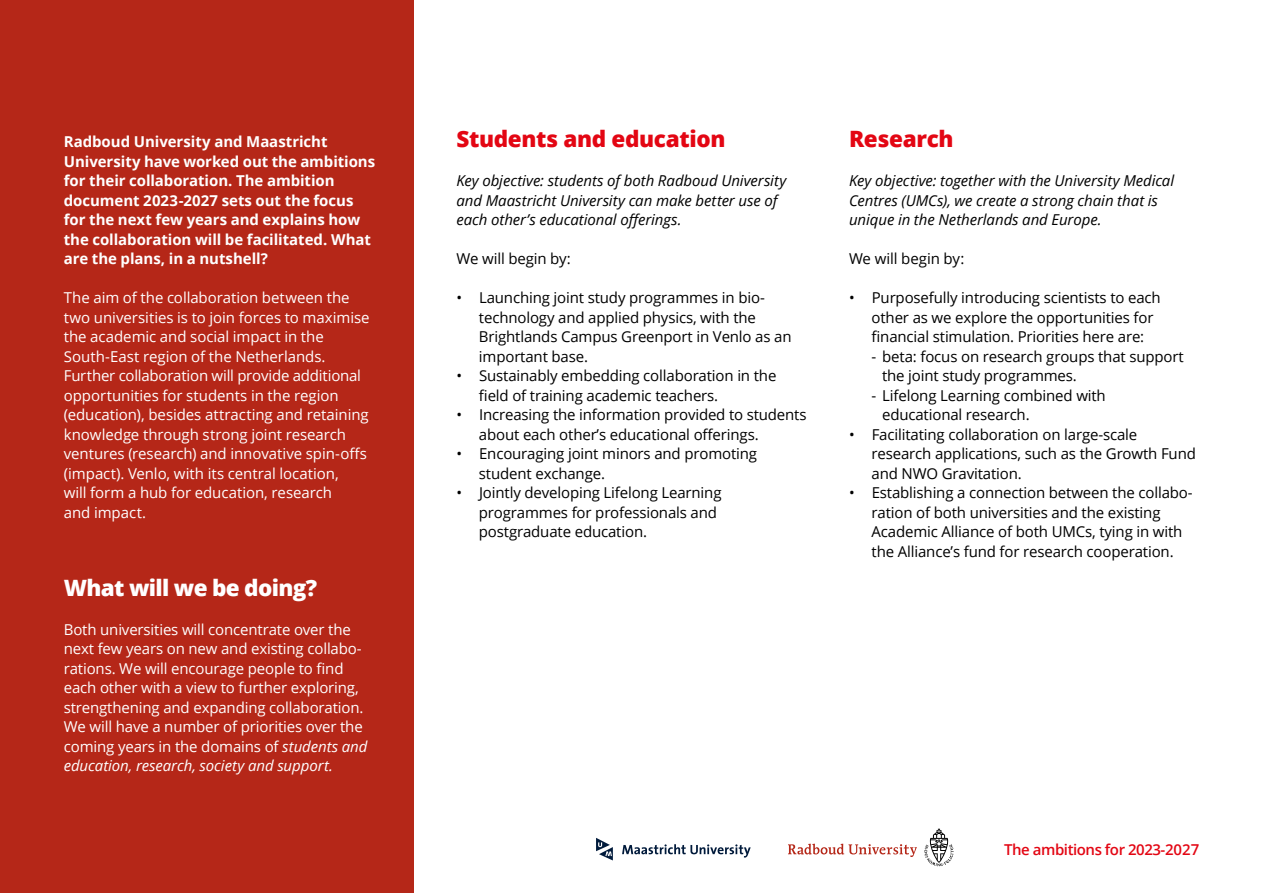
<style>
.page{position:relative;width:1263px;height:893px;background:#fff}
.page>*{position:absolute;margin:0;border:0;box-sizing:border-box;transform-origin:0 0}
.t1{font:800 22.5px "Open Sans";letter-spacing:-.015em;color:#e30613}
.t2{font:800 22.5px "Open Sans";letter-spacing:-.03em;color:#fff}
.t3{font:15px/19.5px "Open Sans";letter-spacing:-.01em;color:#000}
.t4{font:15px/19.5px "Open Sans";letter-spacing:-.01em;color:#fff}
.t5{font:italic 15px/19.5px "Open Sans";letter-spacing:-.005em;color:#000}
.t6{font:700 15px/19.5px "Open Sans";letter-spacing:-.005em;color:#fff}
.t7{font:600 15px "Open Sans";letter-spacing:-.03em;color:#e30613}
.s1{font-style:italic}
</style>
<div class="page">
<div style="left:0;top:0;width:414px;height:893px;background:#b52718"></div>
<svg style="left:788px;top:844px;width:129px;height:13px"></svg>
<svg style="left:924px;top:829px;width:29px;height:37px"></svg>
<svg style="left:622px;top:844px;width:129px;height:13px"></svg>
<svg style="left:596px;top:838px;width:17px;height:22px"></svg>
<p class="t6" style="left:64px;top:131px;width:313px">Radboud University and Maastricht University have worked out the ambitions for their collaboration. The ambition document 2023-2027 sets out the focus for the next few years and explains how the collaboration will be facilitated. What are the plans, in a nutshell?</p>
<p class="t4" style="left:64px;top:287px;width:307px">The aim of the collaboration between the two universities is to join forces to maximise the academic and social impact in the South-East region of the Netherlands.<br>Further collaboration will provide additional opportunities for students in the region (education), besides attracting and retaining knowledge through strong joint research ventures (research) and innovative spin-offs (impact). Venlo, with its central location,<br>will form a hub for education, research<br>and impact.</p>
<h1 class="t2" style="left:64px;top:570px;width:255px">What will we be doing?</h1>
<p class="t4" style="left:64px;top:619px;width:305px">Both universities will concentrate over the next few years on new and existing collabo&shy;rations. We will encourage people to find each other with a view to further exploring, strengthening and expanding collaboration.<br>We will have a number of priorities over the coming years in the domains of <span class="s1">students and education, research, society and support.</span></p>
<h1 class="t1" style="left:456px;top:122px;width:271px">Students and education</h1>
<p class="t5" style="left:456px;top:170px;width:332px">Key objective: students of both Radboud University and Maastricht University can make better use of each other’s educational offerings.</p>
<p class="t3" style="left:456px;top:248px;width:116px">We will begin by:</p>
<p class="t3" style="left:479px;top:287px;width:314px;text-indent:-23px">• Launching joint study programmes in bio&shy;technology and applied physics, with the Brightlands Campus Greenport in Venlo as an important base.</p>
<p class="t3" style="left:479px;top:365px;width:299px;text-indent:-22px">• Sustainably embedding collaboration in the field of training academic teachers.</p>
<p class="t3" style="left:479px;top:404px;width:329px;text-indent:-22px">• Increasing the information provided to students about each other’s educational offerings.</p>
<p class="t3" style="left:479px;top:443px;width:280px;text-indent:-22px">• Encouraging joint minors and promoting student exchange.</p>
<p class="t3" style="left:479px;top:482px;width:244px;text-indent:-22px">• Jointly developing Lifelong Learning programmes for professionals and postgraduate education.</p>
<h1 class="t1" style="left:849px;top:122px;width:106px">Research</h1>
<p class="t5" style="left:849px;top:170px;width:327px">Key objective: together with the University Medical<br>Centres (UMCs), we create a strong chain that is unique in the Netherlands and Europe.</p>
<p class="t3" style="left:849px;top:248px;width:117px">We will begin by:</p>
<p class="t3" style="left:871px;top:287px;width:291px;text-indent:-22px">• Purposefully introducing scientists to each other as we explore the opportunities for financial stimulation. Priorities here are:</p>
<p class="t3" style="left:882px;top:346px;width:303px;text-indent:-11px">- beta: focus on research groups that support the joint study programmes.</p>
<p class="t3" style="left:882px;top:385px;width:225px;text-indent:-11px">- Lifelong Learning combined with educational research.</p>
<p class="t3" style="left:871px;top:424px;width:326px;text-indent:-22px">• Facilitating collaboration on large-scale research applications, such as the Growth Fund and NWO Gravitation.</p>
<p class="t3" style="left:871px;top:482px;width:323px;text-indent:-22px">• Establishing a connection between the collabo&shy;ration of both universities and the existing Academic Alliance of both UMCs, tying in with the Alliance’s fund for research cooperation.</p>
<p class="t7" style="left:1004px;top:839px;width:197px">The ambitions for 2023-2027</p>
</div>
